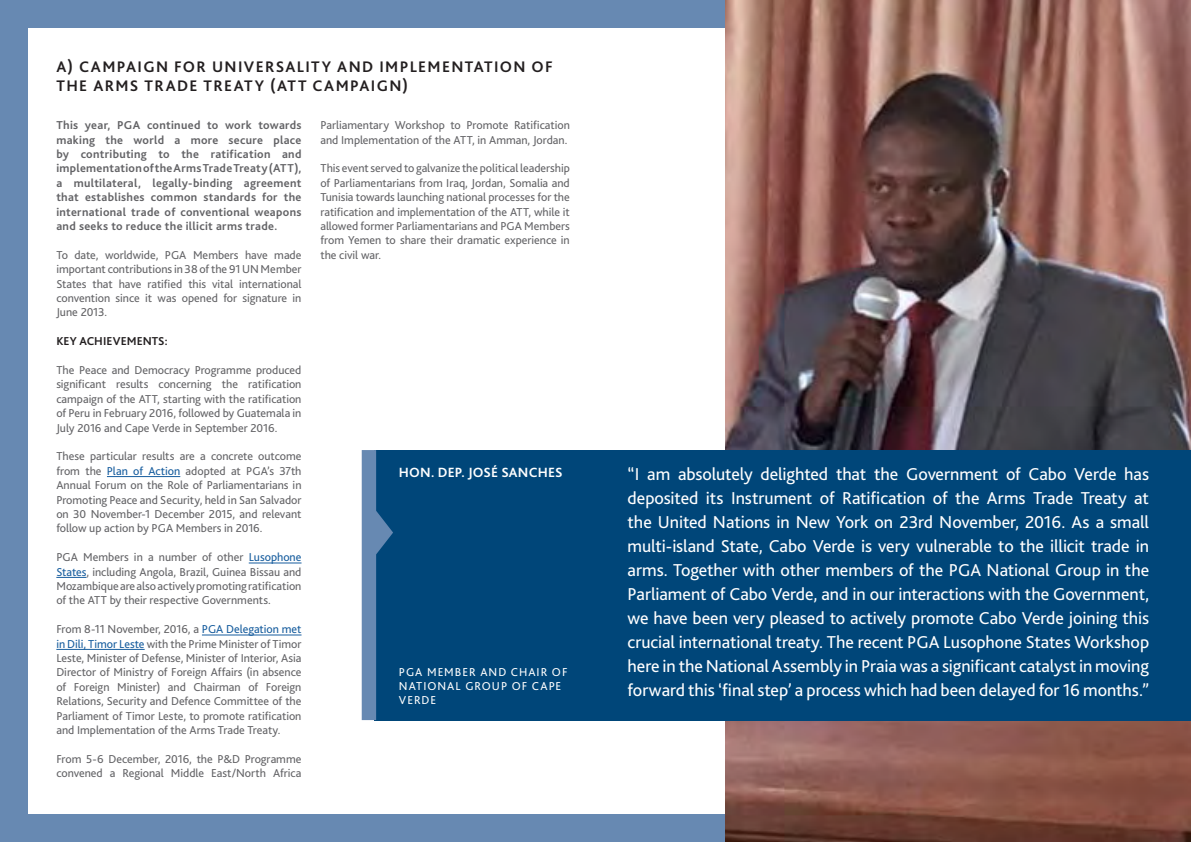
<style>
.page{position:relative;width:1191px;height:842px;background:#fff}
.page>*{position:absolute;margin:0;border:0;box-sizing:border-box;transform-origin:0 0}
.Body_Text{font:18px/24px "Bliss 2";letter-spacing:-.005em;color:#fff;text-align:justify}
.Headline{font:700 16px/19.2px "Bliss 2";letter-spacing:.085em;color:#231f20}
.Sub_Title{font:700 14px "Bliss 2";letter-spacing:.015em;color:#fff}
.Body_Text-2{font:12px/14.4px "Bliss 2";letter-spacing:-.005em;color:#636366;text-align:justify}
.Body_Text-3{font:700 12px/14.4px "Bliss 2";letter-spacing:.025em;color:#636366;text-align:justify}
.Headline-2{font:12px/14.4px "Bliss 2";letter-spacing:.085em;color:#fff}
.Body_Text-4{font:700 12px "Bliss 2";letter-spacing:.005em;color:#231f20}
.s1{color:#175d9e}
</style>
<div class="page">
<div style="left:0;top:0;width:725px;height:842px;background:#6789b2"></div>
<div style="left:28px;top:28px;width:1134px;height:786px;background:#fff"></div>
<img style="left:725px;top:0;width:466px;height:842px">
<div style="left:374px;top:450px;width:817px;height:270px;background:#004679"></div>
<svg style="left:362px;top:450px;width:31px;height:270px"></svg>
<hr style="left:107px;top:476px;width:73px;height:1px;background:#175d9e">
<hr style="left:249px;top:563px;width:52px;height:1px;background:#175d9e">
<hr style="left:56px;top:577px;width:30px;height:1px;background:#175d9e">
<hr style="left:202px;top:635px;width:99px;height:1px;background:#175d9e">
<hr style="left:56px;top:649px;width:89px;height:1px;background:#175d9e">
<p class="Headline" style="left:56px;top:57px;width:498px">A) CAMPAIGN FOR UNIVERSALITY AND IMPLEMENTATION OF<br>THE ARMS TRADE TREATY (ATT CAMPAIGN)</p>
<p class="Body_Text-3" style="left:56px;top:118px;width:247px">This year, PGA continued to work towards making the world a more secure place by contributing to the ratification and implementation of the Arms Trade Treaty (ATT), a multilateral, legally-binding agreement that establishes common standards for the international trade of conventional weapons and seeks to reduce the illicit arms trade.</p>
<p class="Body_Text-2" style="left:56px;top:248px;width:247px">To date, worldwide, PGA Members have made important contributions in 38 of the 91 UN Member States that have ratified this vital international convention since it was opened for signature in June 2013.</p>
<p class="Body_Text-4" style="left:56px;top:334px;width:113px">KEY ACHIEVEMENTS:</p>
<p class="Body_Text-2" style="left:56px;top:363px;width:247px">The Peace and Democracy Programme produced significant results concerning the ratification campaign of the ATT, starting with the ratification of Peru in February 2016, followed by Guatemala in July 2016 and Cape Verde in September 2016.</p>
<p class="Body_Text-2" style="left:56px;top:449px;width:247px">These particular results are a concrete outcome from the <span class="s1">Plan of Action</span> adopted at PGA’s 37th Annual Forum on the Role of Parliamentarians in Promoting Peace and Security, held in San Salvador on 30 November-1 December 2015, and relevant follow up action by PGA Members in 2016.</p>
<p class="Body_Text-2" style="left:56px;top:550px;width:247px">PGA Members in a number of other <span class="s1">Lusophone States</span>, including Angola, Brazil, Guinea Bissau and Mozambique are also actively promoting ratification of the ATT by their respective Governments.</p>
<p class="Body_Text-2" style="left:56px;top:622px;width:247px">From 8-11 November, 2016, a <span class="s1">PGA Delegation met in Dili, Timor Leste</span> with the Prime Minister of Timor Leste, Minister of Defense, Minister of Interior, Asia Director of Ministry of Foreign Affairs (in absence of Foreign Minister) and Chairman of Foreign Relations, Security and Defence Committee of the Parliament of Timor Leste, to promote ratification and Implementation of the Arms Trade Treaty.</p>
<p class="Body_Text-2" style="left:56px;top:752px;width:247px">From 5-6 December, 2016, the P&amp;D Programme convened a Regional Middle East/North Africa</p>
<p class="Body_Text-2" style="left:320px;top:118px;width:251px">Parliamentary Workshop to Promote Ratification and Implementation of the ATT, in Amman, Jordan.</p>
<p class="Body_Text-2" style="left:320px;top:161px;width:251px">This event served to galvanize the political leadership of Parliamentarians from Iraq, Jordan, Somalia and Tunisia towards launching national processes for the ratification and implementation of the ATT, while it allowed former Parliamentarians and PGA Members from Yemen to share their dramatic experience in the civil war.</p>
<p class="Sub_Title" style="left:399px;top:464px;width:165px">HON. DEP. JOSÉ SANCHES</p>
<p class="Headline-2" style="left:399px;top:664px;width:170px">PGA MEMBER AND CHAIR OF<br>NATIONAL GROUP OF CAPE<br>VERDE</p>
<p class="Body_Text" style="left:627px;top:462px;width:523px">“I am absolutely delighted that the Government of Cabo Verde has deposited its Instrument of Ratification of the Arms Trade Treaty at the United Nations in New York on 23rd November, 2016. As a small multi-island State, Cabo Verde is very vulnerable to the illicit trade in arms. Together with other members of the PGA National Group in the Parliament of Cabo Verde, and in our interactions with the Government, we have been very pleased to actively promote Cabo Verde joining this crucial international treaty. The recent PGA Lusophone States Workshop here in the National Assembly in Praia was a significant catalyst in moving forward this ‘final step’ a process which had been delayed for 16 months.”</p>
</div>
